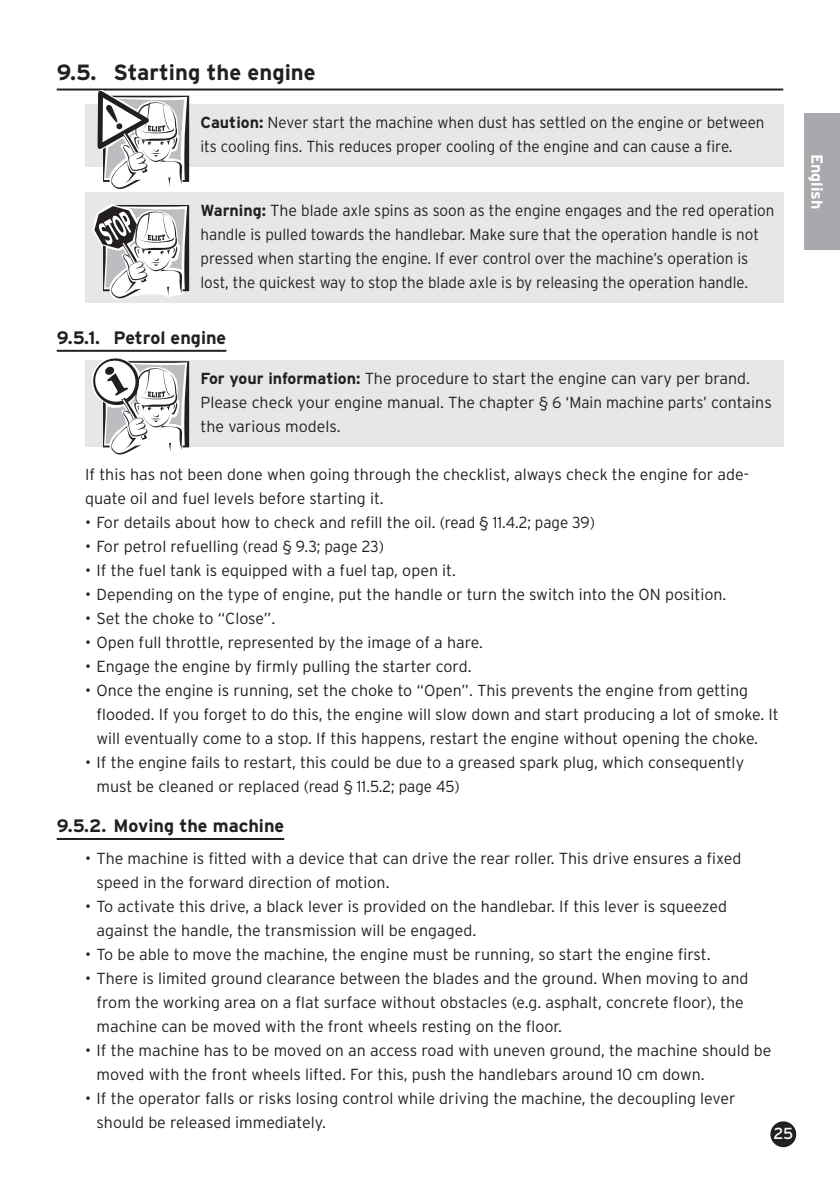
<style>
.page{position:relative;width:840px;height:1191px;background:#fff}
.page>*{position:absolute;margin:0;border:0;box-sizing:border-box;transform-origin:0 0}
.t1{font:700 22px "Interstate";color:#231f20}
.t2{font:700 18px "Interstate";color:#231f20}
.t3{font:300 16px/24px "Interstate";color:#231f20}
.t4{font:700 16px "Interstate";color:#fff}
.t5{font:16px "Interstate";color:#fff}
.s1{font-weight:700}
</style>
<div class="page">
<div style="left:771px;top:1122px;width:23px;height:24px;background:#231f20;border-radius:50%"></div>
<div style="left:770px;top:1121px;width:25px;height:26px;border:2px solid #231f20;border-radius:50%"></div>
<div style="left:803px;top:113px;width:36px;height:136px;background:#a8a9ad"></div>
<hr style="left:57px;top:89px;width:725px;height:2px;background:#231f20">
<div style="left:85px;top:104px;width:697px;height:63px;background:#e6e7e9"></div>
<div style="left:85px;top:192px;width:697px;height:111px;background:#e6e7e9"></div>
<hr style="left:57px;top:350px;width:169px;height:2px;background:#231f20">
<div style="left:85px;top:360px;width:697px;height:87px;background:#e6e7e9"></div>
<hr style="left:57px;top:838px;width:227px;height:2px;background:#231f20">
<svg style="left:97px;top:90px;width:92px;height:99px"></svg>
<svg style="left:92px;top:204px;width:97px;height:95px"></svg>
<svg style="left:92px;top:358px;width:97px;height:97px"></svg>
<h1 class="t1" style="left:57px;top:59px;width:260px">9.5. Starting the engine</h1>
<p class="t3" style="left:200px;top:110px;width:565px"><span class="s1">Caution:</span> Never start the machine when dust has settled on the engine or between its cooling fins. This reduces proper cooling of the engine and can cause a fire.</p>
<p class="t3" style="left:200px;top:198px;width:575px"><span class="s1">Warning:</span> The blade axle spins as soon as the engine engages and the red operation handle is pulled towards the handlebar. Make sure that the operation handle is not pressed when starting the engine. If ever control over the machine’s operation is lost, the quickest way to stop the blade axle is by releasing the operation handle.</p>
<p class="t2" style="left:57px;top:327px;width:171px">9.5.1. Petrol engine</p>
<p class="t3" style="left:200px;top:366px;width:572px"><span class="s1">For your information:</span> The procedure to start the engine can vary per brand.<br>Please check your engine manual. The chapter § 6 ‘Main machine parts’ contains the various models.</p>
<p class="t3" style="left:85px;top:462px;width:665px">If this has not been done when going through the checklist, always check the engine for ade&shy;quate oil and fuel levels before starting it.</p>
<p class="t3" style="left:85px;top:510px;width:511px">• For details about how to check and refill the oil. (read § 11.4.2; page 39)</p>
<p class="t3" style="left:85px;top:534px;width:300px">• For petrol refuelling (read § 9.3; page 23)</p>
<p class="t3" style="left:85px;top:558px;width:372px">• If the fuel tank is equipped with a fuel tap, open it.</p>
<p class="t3" style="left:85px;top:582px;width:642px">• Depending on the type of engine, put the handle or turn the switch into the ON position.</p>
<p class="t3" style="left:85px;top:606px;width:191px">• Set the choke to “Close”.</p>
<p class="t3" style="left:85px;top:630px;width:399px">• Open full throttle, represented by the image of a hare.</p>
<p class="t3" style="left:85px;top:654px;width:387px">• Engage the engine by firmly pulling the starter cord.</p>
<p class="t3" style="left:96px;top:678px;width:683px;text-indent:-11px">• Once the engine is running, set the choke to “Open”. This prevents the engine from getting flooded. If you forget to do this, the engine will slow down and start producing a lot of smoke. It will eventually come to a stop. If this happens, restart the engine without opening the choke.</p>
<p class="t3" style="left:96px;top:750px;width:648px;text-indent:-11px">• If the engine fails to restart, this could be due to a greased spark plug, which consequently must be cleaned or replaced (read § 11.5.2; page 45)</p>
<p class="t2" style="left:57px;top:815px;width:229px">9.5.2. Moving the machine</p>
<p class="t3" style="left:96px;top:846px;width:646px;text-indent:-11px">• The machine is fitted with a device that can drive the rear roller. This drive ensures a fixed speed in the forward direction of motion.</p>
<p class="t3" style="left:96px;top:894px;width:631px;text-indent:-11px">• To activate this drive, a black lever is provided on the handlebar. If this lever is squeezed against the handle, the transmission will be engaged.</p>
<p class="t3" style="left:85px;top:942px;width:626px">• To be able to move the machine, the engine must be running, so start the engine first.</p>
<p class="t3" style="left:96px;top:966px;width:653px;text-indent:-11px">• There is limited ground clearance between the blades and the ground. When moving to and from the working area on a flat surface without obstacles (e.g. asphalt, concrete floor), the machine can be moved with the front wheels resting on the floor.</p>
<p class="t3" style="left:96px;top:1038px;width:676px;text-indent:-11px">• If the machine has to be moved on an access road with uneven ground, the machine should be moved with the front wheels lifted. For this, push the handlebars around 10 cm down.</p>
<p class="t3" style="left:96px;top:1086px;width:640px;text-indent:-11px">• If the operator falls or risks losing control while driving the machine, the decoupling lever should be released immediately.</p>
<p class="t5" style="left:772px;top:1124px;width:21px">25</p>
<p class="t4" style="left:826px;top:154px;width:57px;rotate:90deg">English</p>
</div>
